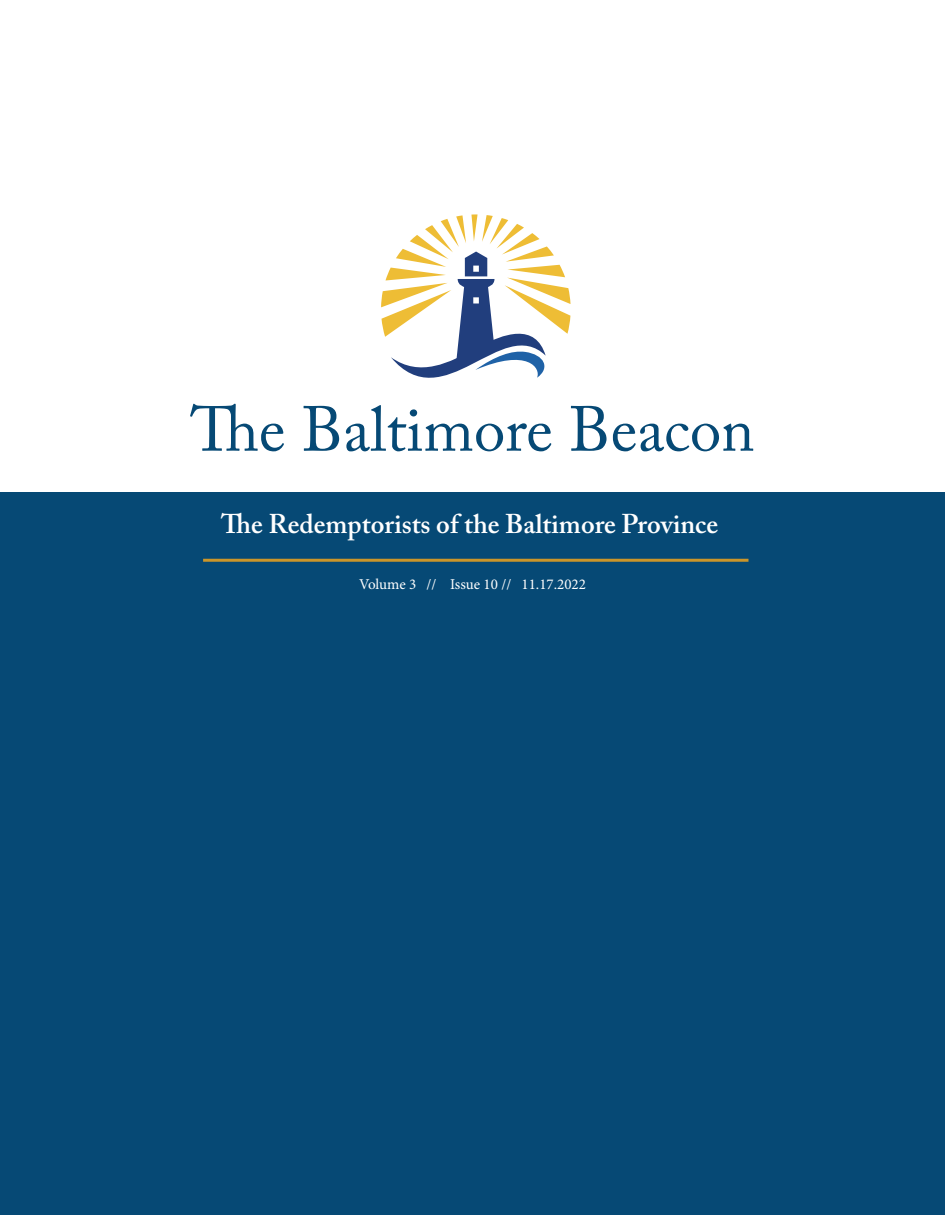
<style>
.page{position:relative;width:945px;height:1215px;background:#fff}
.page>*{position:absolute;margin:0;border:0;box-sizing:border-box;transform-origin:0 0}
.t1{font:63px "Adobe Caslon Pro";color:#064975}
.t2{font:600 27px "Adobe Caslon Pro";color:#fff}
.t3{font:15px "Minion Pro";color:#fff}
</style>
<div class="page">
<div style="left:0;top:492px;width:945px;height:723px;background:#064975"></div>
<svg style="left:381px;top:214px;width:190px;height:164px"></svg>
<hr style="left:203px;top:559px;width:545px;height:3px;background:#ca952a">
<p class="t1" style="left:191px;top:392px;width:565px">The Baltimore Beacon</p>
<p class="t2" style="left:221px;top:508px;width:499px">The Redemptorists of the Baltimore Province</p>
<p class="t3" style="left:359px;top:574px;width:228px">Volume 3 // Issue 10 // 11.17.2022</p>
</div>
